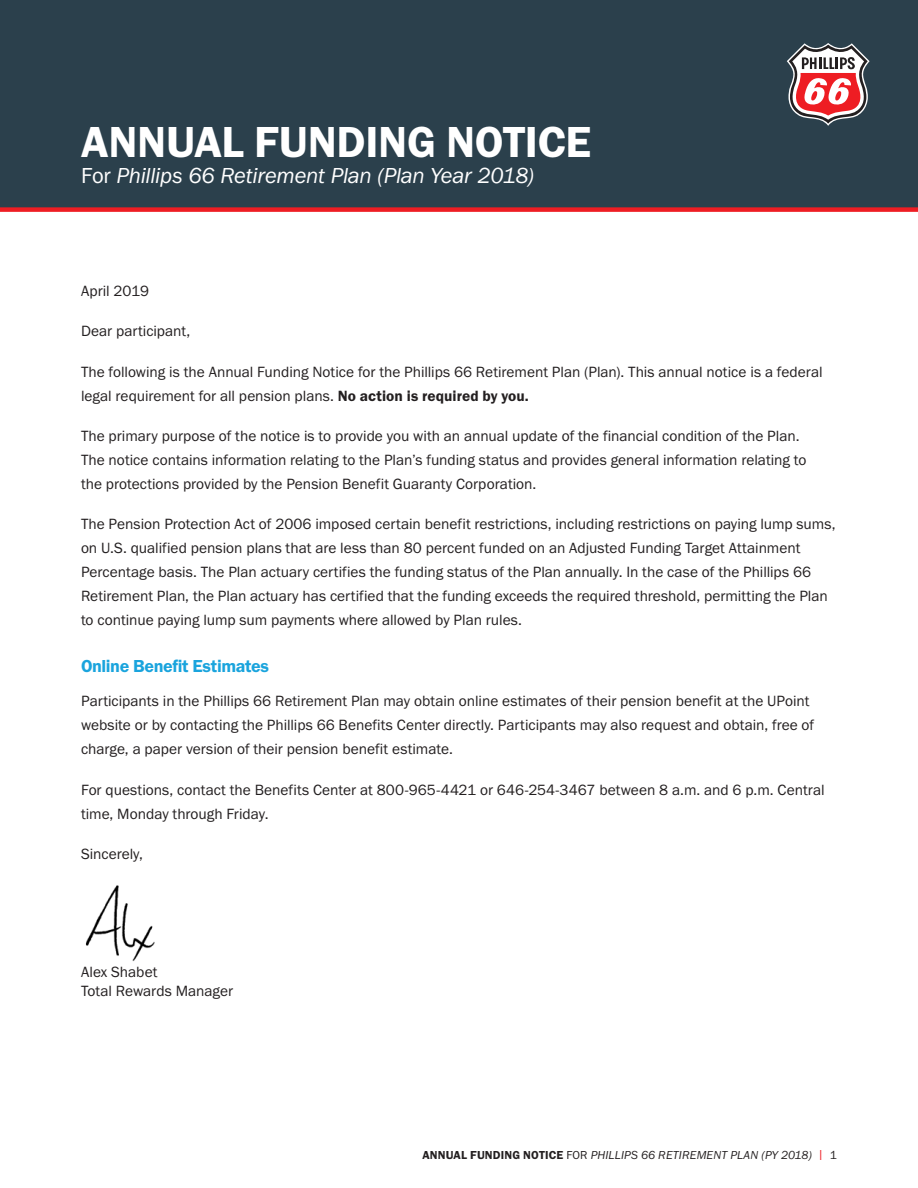
<style>
.page{position:relative;width:918px;height:1188px;background:#fff}
.page>*{position:absolute;margin:0;border:0;box-sizing:border-box;transform-origin:0 0}
.Masthead_Title{font:600 45px "Franklin Gothic FS";letter-spacing:-.005em;color:#fff}
.t1{font:italic 22.5px "Franklin Gothic FS";letter-spacing:-.01em;color:#fff}
.Head_2{font:600 18px "Franklin Gothic FS";letter-spacing:-.025em;color:#1aa4dd}
.Body{font:15.3px/24px "Franklin Gothic FS";color:#231f20}
.Section_Footer_-_RIG{font:italic 12px "Franklin Gothic FS";letter-spacing:.015em;color:#231f20}
.s1{font-style:normal}
.s2{font-weight:600}
.s3{font-weight:600;font-style:normal}
.s4{font-style:normal;color:#ee1d23}
</style>
<div class="page">
<img style="left:86px;top:885px;width:69px;height:77px">
<div style="left:0;top:0;width:918px;height:208px;background:#2b404c"></div>
<svg style="left:787px;top:43px;width:83px;height:83px"></svg>
<div style="left:0;top:207px;width:918px;height:5px;background:#ee1d23"></div>
<p class="Masthead_Title" style="left:81px;top:117px;width:511px">ANNUAL FUNDING NOTICE</p>
<p class="t1" style="left:81px;top:163px;width:455px"><span class="s1">For</span> Phillips 66 Retirement Plan (Plan Year 2018)</p>
<p class="Body" style="left:81px;top:279px;width:70px">April 2019</p>
<p class="Body" style="left:81px;top:320px;width:111px">Dear participant,</p>
<p class="Body" style="left:81px;top:360px;width:743px">The following is the Annual Funding Notice for the Phillips 66 Retirement Plan (Plan). This annual notice is a federal legal requirement for all pension plans. <span class="s2">No action is required by you.</span></p>
<p class="Body" style="left:81px;top:424px;width:727px">The primary purpose of the notice is to provide you with an annual update of the financial condition of the Plan.<br>The notice contains information relating to the Plan’s funding status and provides general information relating to the protections provided by the Pension Benefit Guaranty Corporation.</p>
<p class="Body" style="left:81px;top:512px;width:756px">The Pension Protection Act of 2006 imposed certain benefit restrictions, including restrictions on paying lump sums, on U.S. qualified pension plans that are less than 80 percent funded on an Adjusted Funding Target Attainment Percentage basis. The Plan actuary certifies the funding status of the Plan annually. In the case of the Phillips 66<br>Retirement Plan, the Plan actuary has certified that the funding exceeds the required threshold, permitting the Plan to continue paying lump sum payments where allowed by Plan rules.</p>
<p class="Head_2" style="left:81px;top:655px;width:189px">Online Benefit Estimates</p>
<p class="Body" style="left:81px;top:689px;width:735px">Participants in the Phillips 66 Retirement Plan may obtain online estimates of their pension benefit at the UPoint website or by contacting the Phillips 66 Benefits Center directly. Participants may also request and obtain, free of charge, a paper version of their pension benefit estimate.</p>
<p class="Body" style="left:81px;top:778px;width:745px">For questions, contact the Benefits Center at 800-965-4421 or 646-254-3467 between 8 a.m. and 6 p.m. Central time, Monday through Friday.</p>
<p class="Body" style="left:81px;top:842px;width:63px">Sincerely,</p>
<p class="Body" style="left:81px;top:963px;width:154px;line-height:18.8px">Alex Shabet<br>Total Rewards Manager</p>
<p class="Section_Footer_-_RIG" style="left:422px;top:1149px;width:416px"><span class="s3">ANNUAL FUNDING NOTICE</span> <span class="s1">FOR</span> PHILLIPS 66 RETIREMENT PLAN (PY 2018) <span class="s4">|</span> <span class="s1">1</span></p>
</div>
